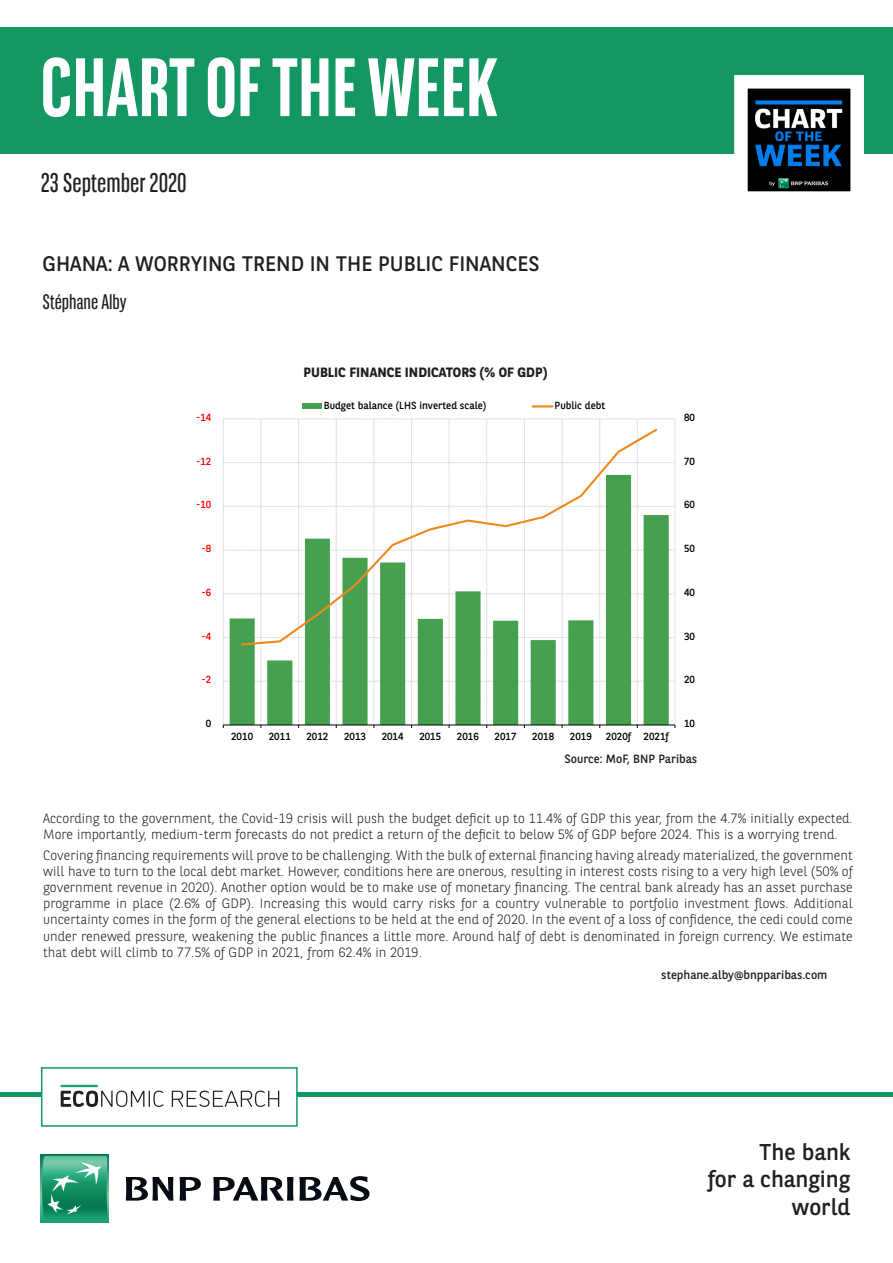
<style>
.page{position:relative;width:893px;height:1263px;background:#fff}
.page>*{position:absolute;margin:0;border:0;box-sizing:border-box;transform-origin:0 0}
.t1{font:700 82.5px "BNPP Sans Condensed";color:#fff}
.t2{font:27px "BNPP Sans Condensed";color:#231f20}
.t3{font:22.8px/27.3px "BNPP Sans";color:#231f20;text-align:right}
.TITRE_2COL{font:21px "BNPP Sans";color:#231f20}
.t4{font:21px "BNPP Sans Condensed";color:#231f20}
.TEXTE_COURANT{font:300 13.5px/16.2px "BNPP Sans";color:#231f20}
.SOURCES{font:700 13.5px "BNPP Sans";color:#231f20}
.t5{font:12px "BNPP Sans";color:#231f20}
.t6{font:10.35px "BNPP Sans";color:#000}
.t7{font:10.35px "BNPP Sans";color:#f00}
</style>
<div class="page">
<div style="left:1px;top:27px;width:892px;height:127px;background:#159764"></div>
<hr style="left:0;top:1093px;width:893px;height:4px;background:#159764">
<svg style="left:41px;top:1155px;width:68px;height:68px"></svg>
<svg style="left:42px;top:1156px;width:65px;height:64px;background:#3aa57e"></svg>
<svg style="left:126px;top:1177px;width:47px;height:23px"></svg>
<svg style="left:180px;top:1177px;width:21px;height:23px"></svg>
<svg style="left:213px;top:1176px;width:156px;height:25px"></svg>
<svg style="left:734px;top:75px;width:130px;height:117px;background:#5e6c78"></svg>
<div style="left:41px;top:1067px;width:257px;height:60px;background:#fff;border:2px solid #159764"></div>
<svg style="left:172px;top:1090px;width:107px;height:17px"></svg>
<svg style="left:60px;top:1085px;width:104px;height:22px"></svg>
<svg style="left:223px;top:419px;width:453px;height:309px"></svg>
<svg style="left:240px;top:427px;width:419px;height:220px"></svg>
<div style="left:302px;top:404px;width:20px;height:5px;background:#45a150"></div>
<svg style="left:533px;top:405px;width:19px;height:2px"></svg>
<h1 class="t1" style="left:41px;top:39px;width:459px">CHART OF THE WEEK</h1>
<h2 class="t2" style="left:41px;top:166px;width:147px">23 September 2020</h2>
<p class="TITRE_2COL" style="left:43px;top:249px;width:499px">GHANA: A WORRYING TREND IN THE PUBLIC FINANCES</p>
<p class="t4" style="left:43px;top:289px;width:86px">Stéphane Alby</p>
<p class="SOURCES" style="left:304px;top:363px;width:245px">PUBLIC FINANCE INDICATORS (% OF GDP)</p>
<p class="t6" style="left:324px;top:398px;width:164px">Budget balance (LHS inverted scale)</p>
<p class="t6" style="left:554px;top:398px;width:52px">Public debt</p>
<p class="t7" style="left:196px;top:410px;width:17px">-14</p>
<p class="t6" style="left:684px;top:410px;width:12px">80</p>
<p class="t7" style="left:196px;top:454px;width:17px">-12</p>
<p class="t7" style="left:196px;top:498px;width:17px">-10</p>
<p class="t7" style="left:202px;top:541px;width:11px">-8</p>
<p class="t7" style="left:202px;top:585px;width:11px">-6</p>
<p class="t7" style="left:202px;top:629px;width:11px">-4</p>
<p class="t7" style="left:202px;top:673px;width:11px">-2</p>
<p class="t6" style="left:206px;top:716px;width:7px">0</p>
<p class="t6" style="left:231px;top:729px;width:23px">2010</p>
<p class="t6" style="left:269px;top:729px;width:23px">2011</p>
<p class="t6" style="left:306px;top:729px;width:23px">2012</p>
<p class="t6" style="left:344px;top:729px;width:23px">2013</p>
<p class="t6" style="left:382px;top:729px;width:23px">2014</p>
<p class="t6" style="left:419px;top:729px;width:23px">2015</p>
<p class="t6" style="left:457px;top:729px;width:23px">2016</p>
<p class="t6" style="left:495px;top:729px;width:23px">2017</p>
<p class="t6" style="left:532px;top:729px;width:23px">2018</p>
<p class="t6" style="left:570px;top:729px;width:23px">2019</p>
<p class="t6" style="left:606px;top:729px;width:64px">2020f 2021f</p>
<p class="t6" style="left:684px;top:454px;width:12px">70</p>
<p class="t6" style="left:684px;top:498px;width:12px">60</p>
<p class="t6" style="left:684px;top:541px;width:12px">50</p>
<p class="t6" style="left:684px;top:585px;width:12px">40</p>
<p class="t6" style="left:684px;top:629px;width:12px">30</p>
<p class="t6" style="left:684px;top:673px;width:12px">20</p>
<p class="t6" style="left:684px;top:716px;width:12px">10</p>
<p class="t5" style="left:564px;top:751px;width:134px">Source: MoF, BNP Paribas</p>
<p class="TEXTE_COURANT" style="left:43px;top:809px;width:811px">According to the government, the Covid-19 crisis will push the budget deficit up to 11.4% of GDP this year, from the 4.7% initially expected.<br>More importantly, medium-term forecasts do not predict a return of the deficit to below 5% of GDP before 2024. This is a worrying trend.</p>
<p class="TEXTE_COURANT" style="left:43px;top:846px;width:811px;text-align:justify">Covering financing requirements will prove to be challenging. With the bulk of external financing having already materialized, the government will have to turn to the local debt market. However, conditions here are onerous, resulting in interest costs rising to a very high level (50% of government revenue in 2020). Another option would be to make use of monetary financing. The central bank already has an asset purchase programme in place (2.6% of GDP). Increasing this would carry risks for a country vulnerable to portfolio investment flows. Additional uncertainty comes in the form of the general elections to be held at the end of 2020. In the event of a loss of confidence, the cedi could come under renewed pressure, weakening the public finances a little more. Around half of debt is denominated in foreign currency. We estimate that debt will climb to 77.5% of GDP in 2021, from 62.4% in 2019.</p>
<p class="t5" style="left:661px;top:966px;width:168px">stephane.alby@bnpparibas.com</p>
<h3 class="t3" style="left:708px;top:1137px;width:144px">The bank<br>for a changing world</h3>
</div>
